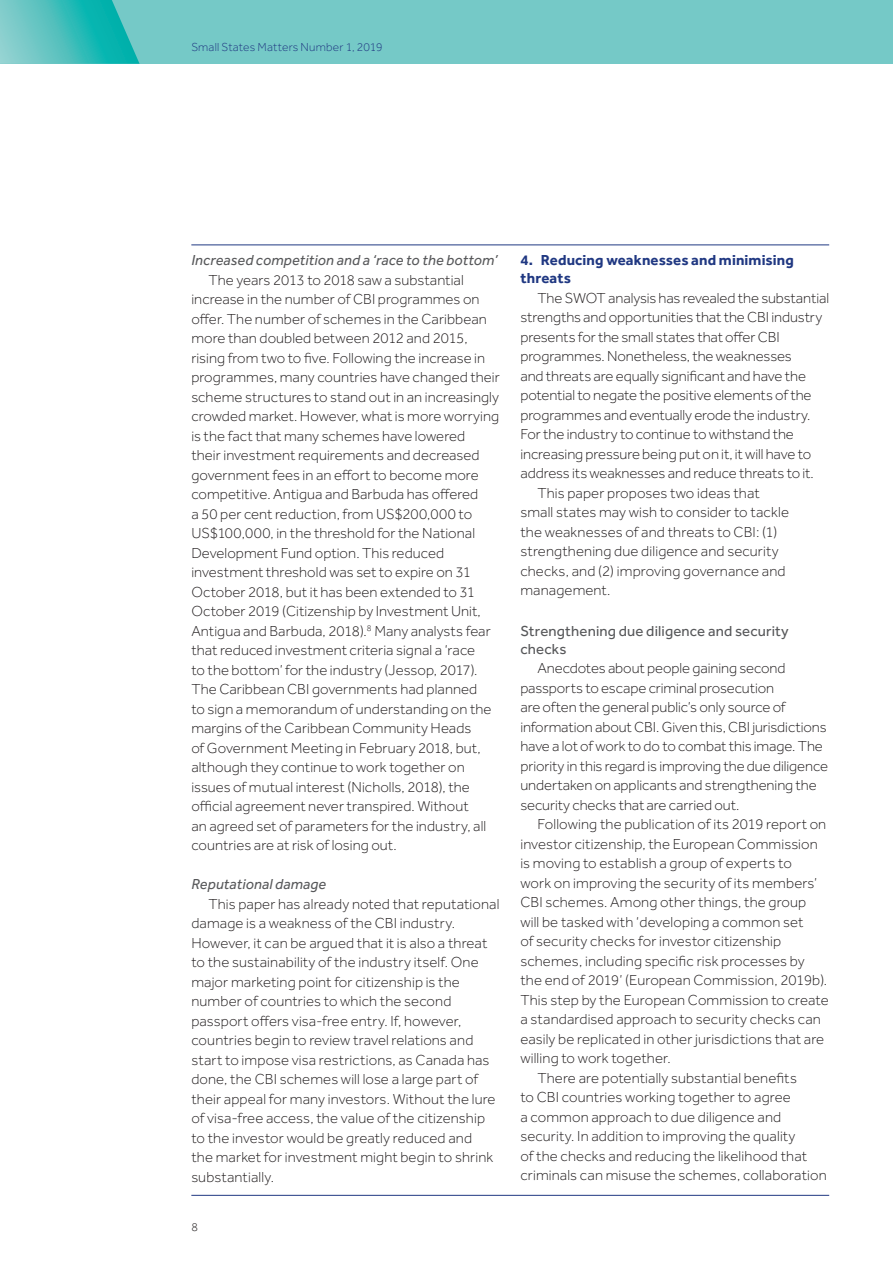
<style>
.page{position:relative;width:893px;height:1263px;background:#fff}
.page>*{position:absolute;margin:0;border:0;box-sizing:border-box;transform-origin:0 0}
.t1{font:300 15px/19.5px "Effra";color:#231f20}
.t2{font:italic 15px "Effra";letter-spacing:.01em;color:#57585a}
.t3{font:15px/18px "Effra";letter-spacing:.01em;color:#57585a}
.t4{font:700 15px/18px "Effra";letter-spacing:.01em;color:#203882}
.t5{font:300 12px "Effra";letter-spacing:.015em;color:#203882}
.t6{font:300 12px "Effra";color:#231f20}
</style>
<div class="page">
<div style="left:0;top:0;width:893px;height:64px;background:#75c9c7"></div>
<svg style="left:0;top:0;width:140px;height:64px"></svg>
<hr style="left:191px;top:1195px;width:638px;height:1px;background:#203882">
<hr style="left:191px;top:244px;width:638px;height:1px;background:#203882">
<p class="t5" style="left:191px;top:40px;width:193px">Small States Matters Number 1, 2019</p>
<p class="t2" style="left:191px;top:251px;width:308px">Increased competition and a ‘race to the bottom’</p>
<p class="t1" style="left:191px;top:270px;width:310px;text-indent:17px">The years 2013 to 2018 saw a substantial increase in the number of CBI programmes on offer. The number of schemes in the Caribbean more than doubled between 2012 and 2015, rising from two to five. Following the increase in programmes, many countries have changed their scheme structures to stand out in an increasingly crowded market. However, what is more worrying is the fact that many schemes have lowered<br>their investment requirements and decreased government fees in an effort to become more competitive. Antigua and Barbuda has offered<br>a 50 per cent reduction, from US$200,000 to US$100,000, in the threshold for the National Development Fund option. This reduced investment threshold was set to expire on 31<br>October 2018, but it has been extended to 31<br>October 2019 (Citizenship by Investment Unit, Antigua and Barbuda, 2018).<sup>8</sup> Many analysts fear that reduced investment criteria signal a ‘race<br>to the bottom’ for the industry (Jessop, 2017).<br>The Caribbean CBI governments had planned<br>to sign a memorandum of understanding on the margins of the Caribbean Community Heads<br>of Government Meeting in February 2018, but, although they continue to work together on issues of mutual interest (Nicholls, 2018), the official agreement never transpired. Without<br>an agreed set of parameters for the industry, all countries are at risk of losing out.</p>
<p class="t2" style="left:191px;top:875px;width:137px">Reputational damage</p>
<p class="t1" style="left:191px;top:894px;width:310px;text-indent:17px">This paper has already noted that reputational damage is a weakness of the CBI industry.<br>However, it can be argued that it is also a threat to the sustainability of the industry itself. One major marketing point for citizenship is the number of countries to which the second passport offers visa-free entry. If, however, countries begin to review travel relations and start to impose visa restrictions, as Canada has done, the CBI schemes will lose a large part of their appeal for many investors. Without the lure of visa-free access, the value of the citizenship to the investor would be greatly reduced and<br>the market for investment might begin to shrink substantially.</p>
<p class="t6" style="left:191px;top:1220px;width:8px">8</p>
<p class="t4" style="left:520px;top:251px;width:275px">4. Reducing weaknesses and minimising threats</p>
<p class="t1" style="left:537px;top:288px;width:293px">The SWOT analysis has revealed the substantial</p>
<p class="t1" style="left:520px;top:307px;width:303px">strengths and opportunities that the CBI industry</p>
<p class="t1" style="left:520px;top:327px;width:261px">presents for the small states that offer CBI</p>
<p class="t1" style="left:520px;top:346px;width:273px">programmes. Nonetheless, the weaknesses</p>
<p class="t1" style="left:520px;top:366px;width:287px">and threats are equally significant and have the</p>
<p class="t1" style="left:520px;top:385px;width:293px">potential to negate the positive elements of the</p>
<p class="t1" style="left:520px;top:405px;width:292px">programmes and eventually erode the industry.</p>
<p class="t1" style="left:520px;top:424px;width:275px">For the industry to continue to withstand the</p>
<p class="t1" style="left:520px;top:444px;width:292px">increasing pressure being put on it, it will have to</p>
<p class="t1" style="left:520px;top:463px;width:295px">address its weaknesses and reduce threats to it.</p>
<p class="t1" style="left:537px;top:483px;width:224px">This paper proposes two ideas that</p>
<p class="t1" style="left:520px;top:502px;width:270px">small states may wish to consider to tackle</p>
<p class="t1" style="left:520px;top:522px;width:258px">the weaknesses of and threats to CBI: (1)</p>
<p class="t1" style="left:520px;top:541px;width:260px">strengthening due diligence and security</p>
<p class="t1" style="left:520px;top:561px;width:267px">checks, and (2) improving governance and</p>
<p class="t1" style="left:520px;top:580px;width:92px">management.</p>
<p class="t3" style="left:520px;top:621px;width:270px">Strengthening due diligence and security checks</p>
<p class="t1" style="left:520px;top:658px;width:309px;text-indent:17px">Anecdotes about people gaining second passports to escape criminal prosecution<br>are often the general public’s only source of information about CBI. Given this, CBI jurisdictions have a lot of work to do to combat this image. The priority in this regard is improving the due diligence undertaken on applicants and strengthening the security checks that are carried out.</p>
<p class="t1" style="left:537px;top:814px;width:290px">Following the publication of its 2019 report on</p>
<p class="t1" style="left:520px;top:834px;width:299px">investor citizenship, the European Commission</p>
<p class="t1" style="left:520px;top:853px;width:273px">is moving to establish a group of experts to</p>
<p class="t1" style="left:520px;top:873px;width:298px">work on improving the security of its members’</p>
<p class="t1" style="left:520px;top:892px;width:287px">CBI schemes. Among other things, the group</p>
<p class="t1" style="left:520px;top:912px;width:285px">will be tasked with ‘developing a common set</p>
<p class="t1" style="left:520px;top:931px;width:262px">of security checks for investor citizenship</p>
<p class="t1" style="left:520px;top:951px;width:286px">schemes, including specific risk processes by</p>
<p class="t1" style="left:520px;top:970px;width:308px">the end of 2019’ (European Commission, 2019b).</p>
<p class="t1" style="left:520px;top:990px;width:310px">This step by the European Commission to create</p>
<p class="t1" style="left:520px;top:1009px;width:302px">a standardised approach to security checks can</p>
<p class="t1" style="left:520px;top:1029px;width:305px">easily be replicated in other jurisdictions that are</p>
<p class="t1" style="left:520px;top:1048px;width:152px">willing to work together.</p>
<p class="t1" style="left:537px;top:1068px;width:261px">There are potentially substantial benefits</p>
<p class="t1" style="left:520px;top:1087px;width:272px">to CBI countries working together to agree</p>
<p class="t1" style="left:520px;top:1107px;width:262px">a common approach to due diligence and</p>
<p class="t1" style="left:520px;top:1126px;width:277px">security. In addition to improving the quality</p>
<p class="t1" style="left:520px;top:1146px;width:288px">of the checks and reducing the likelihood that</p>
<p class="t1" style="left:520px;top:1165px;width:308px">criminals can misuse the schemes, collaboration</p>
</div>
